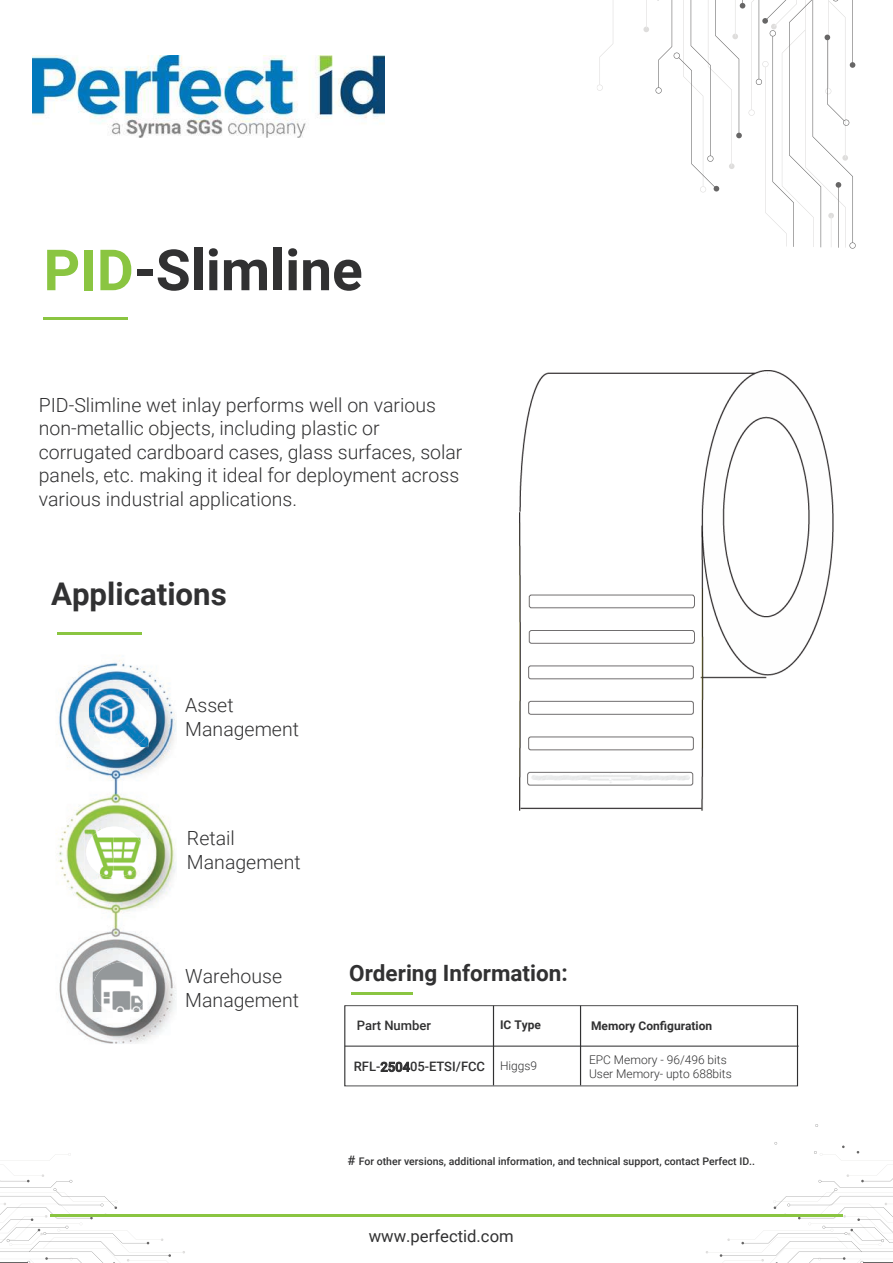
<style>
.page{position:relative;width:893px;height:1263px;background:#fff}
.page>*{position:absolute;margin:0;border:0;box-sizing:border-box;transform-origin:0 0}
.t1{font:700 56.85px "Roboto";color:#313132}
.t2{font:700 31.2px "Roboto";color:#313132}
.t3{font:700 22.5px "Roboto";color:#313132}
.t4{font:300 19.5px/23.4px "Roboto";color:#313132}
.t5{font:16.65px "Roboto";color:#313132}
.t6{font:500 13.05px "Roboto";color:#313132}
.t7{font:300 12px/14.4px "Roboto";color:#313132}
.t8{font:700 12px "Roboto";color:#313132}
.t9{font:500 10.5px "Roboto";color:#313132}
.s1{color:#8ac541}
.s2{font-style:inherit}
.s3{font-size:13.05px}
</style>
<div class="page">
<svg style="left:597px;top:43px;width:16px;height:48px"></svg>
<svg style="left:643px;top:0;width:6px;height:32px"></svg>
<svg style="left:655px;top:0;width:201px;height:249px"></svg>
<svg style="left:0;top:1153px;width:185px;height:110px"></svg>
<hr style="left:44px;top:318px;width:84px;height:2px;background:#8ac541">
<hr style="left:57px;top:632px;width:85px;height:2px;background:#8ac541">
<hr style="left:50px;top:1214px;width:792px;height:2px;background:#8ac541">
<img style="left:56px;top:660px;width:121px;height:384px">
<div style="left:86px;top:826px;width:57px;height:52px;background:#fff;border-radius:50%"></div>
<div style="left:93px;top:962px;width:56px;height:51px;background:#fff;border-radius:50%"></div>
<img style="left:89px;top:688px;width:59px;height:59px">
<img style="left:94px;top:698px;width:54px;height:49px">
<img style="left:93px;top:960px;width:50px;height:2px">
<img style="left:93px;top:962px;width:50px;height:50px">
<img style="left:84px;top:829px;width:57px;height:50px">
<img style="left:86px;top:829px;width:55px;height:49px">
<img style="left:32px;top:55px;width:352px;height:83px">
<svg style="left:706px;top:1142px;width:187px;height:121px"></svg>
<div style="left:344px;top:1005px;width:454px;height:81px;border:1px solid #313132"></div>
<hr style="left:345px;top:1046px;width:454px;height:1px;background:#313132">
<hr style="left:351px;top:992px;width:62px;height:2px;background:#8ac541">
<hr style="left:493px;top:1006px;width:1px;height:79px;background:#313132">
<hr style="left:580px;top:1006px;width:1px;height:79px;background:#313132">
<img style="left:520px;top:370px;width:313px;height:441px">
<h1 class="t1" style="left:44px;top:230px;width:321px"><span class="s1">PID</span>-Slimline</h1>
<p class="t4" style="left:39px;top:393px;width:425px">PID-Slimline wet inlay performs well on various non-metallic objects, including plastic or corrugated cardboard cases, glass surfaces, solar panels, etc. making it ideal for deployment across various industrial applications.</p>
<h2 class="t2" style="left:51px;top:572px;width:177px">Applications</h2>
<p class="t4" style="left:185px;top:693px;width:115px">Asset<br>Management</p>
<p class="t4" style="left:187px;top:826px;width:115px">Retail<br>Management</p>
<p class="t4" style="left:185px;top:964px;width:115px">Warehouse<br>Management</p>
<p class="t3" style="left:349px;top:957px;width:220px">Order<span class="s2">ing</span> Information<span class="s2">:</span></p>
<p class="t6" style="left:357px;top:1016px;width:76px">Part Number</p>
<p class="t6" style="left:354px;top:1058px;width:133px">RFL-250405-ETSI/FCC</p>
<p class="t8" style="left:500px;top:1016px;width:42px">IC Type</p>
<p class="t7" style="left:500px;top:1058px;width:39px">Higgs9</p>
<p class="t8" style="left:591px;top:1017px;width:123px">Memory Configuration</p>
<p class="t7" style="left:589px;top:1052px;width:144px">EPC Memory - 96/496 bits<br>User Memory- upto 688bits</p>
<p class="t9" style="left:348px;top:1154px;width:409px"><span class="s3">#</span> For other versions, additional information, and technical support, contact Perfect ID..</p>
<p class="t5" style="left:369px;top:1224px;width:146px">www.perfectid.com</p>
</div>
